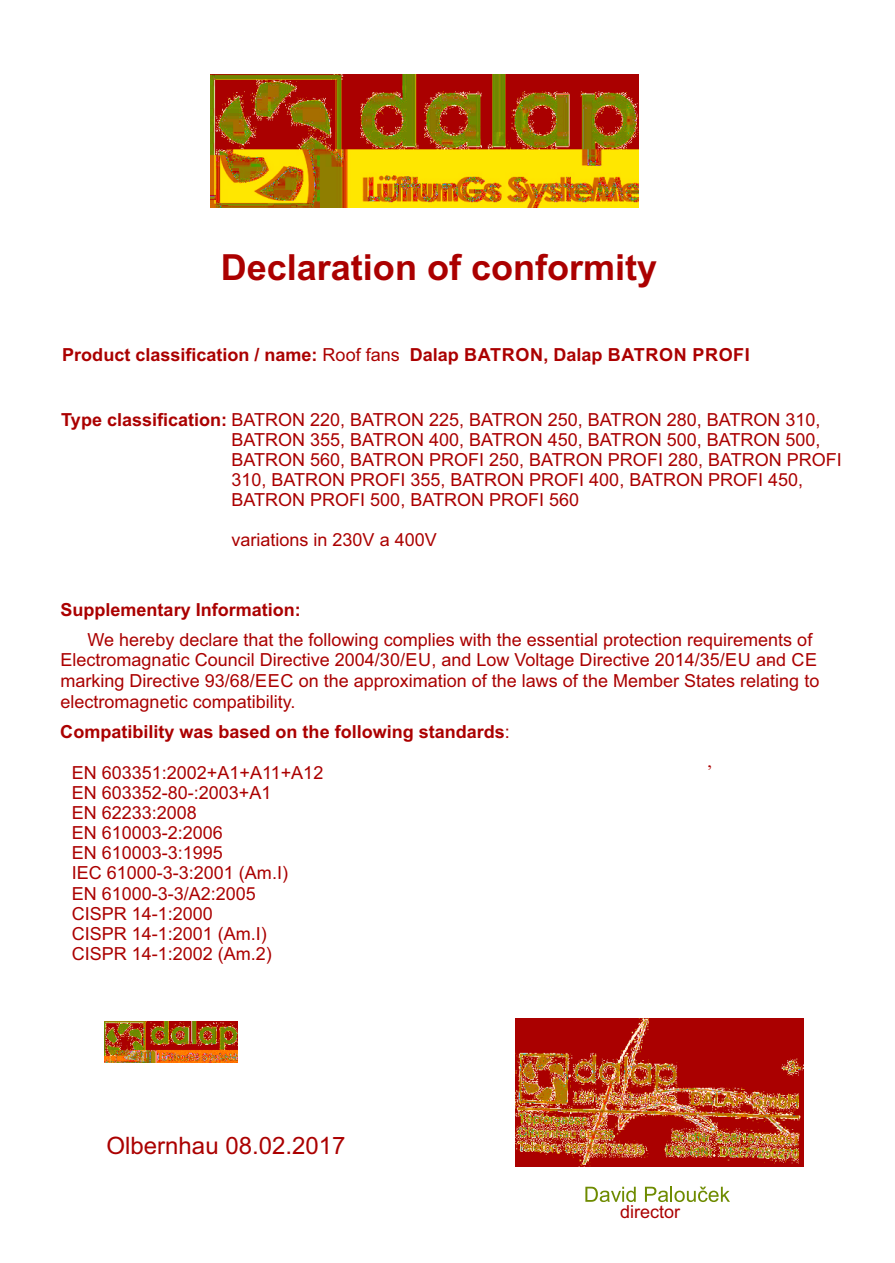
<style>
.page{position:relative;width:895px;height:1263px;background:#fff}
.page>*{position:absolute;margin:0;border:0;box-sizing:border-box;transform-origin:0 0}
.t1{font:700 36px "Arial";color:#ab0000}
.t2{font:24px "Arial";color:#ab0000}
.t3{font:18px/20.1px "Arial";color:#ab0000}
.t4{font:700 18px "Arial";color:#ab0000}
.t5{font:18px "Times New Roman";color:#ab0000}
.s1{font-weight:400}
.s2{font-weight:700}
.s3{font-family:"Times New Roman"}
</style>
<div class="page">
<img style="left:104px;top:1022px;width:133px;height:41px">
<img style="left:515px;top:1019px;width:288px;height:148px">
<img style="left:211px;top:74px;width:427px;height:134px">
<svg style="left:585px;top:1187px;width:50px;height:15px"></svg>
<svg style="left:644px;top:1187px;width:85px;height:15px"></svg>
<h1 class="t1" style="left:221px;top:254px;width:438px">Declaration of conformity</h1>
<p class="t4" style="left:62px;top:348px;width:688px">Product classification / name: <span class="s1">Roof fans</span> Dalap BATRON, Dalap BATRON PROFI</p>
<p class="t3" style="left:61px;top:411px;width:760px"><span class="s2">Type classification:</span> BATRON 220, BATRON 225, BATRON 250, BATRON 280, BATRON 310,</p>
<p class="t3" style="left:231px;top:431px;width:611px">BATRON 355, BATRON 400, BATRON 450, BATRON 500, BATRON 500, BATRON 560, BATRON PROFI 250, BATRON PROFI 280, BATRON PROFI 310, BATRON PROFI 355, BATRON PROFI 400, BATRON PROFI 450, BATRON PROFI 500, BATRON PROFI 560</p>
<p class="t3" style="left:231px;top:531px;width:207px">variations in 230V a 400V</p>
<p class="t4" style="left:60px;top:603px;width:242px">Supplementary Information:</p>
<p class="t3" style="left:60px;top:631px;width:752px;line-height:20.5px;text-indent:27px">We hereby declare that the following complies with the essential protection requirements of<br>Electromagnatic Council Directive 2004/30/EU, and Low Voltage Directive 2014/35/EU and</p>
<p class="t3" style="left:60px;top:651px;width:759px;line-height:20.7px;text-align:justify;text-indent:706px"><span class="s3">-</span> CE marking Directive 93/68/EEC on the approximation of the laws of the Member States relating to electromagnetic compatibility.</p>
<p class="t4" style="left:60px;top:725px;width:451px">Compatibility was based on the following standards<span class="s1">:</span></p>
<p class="t5" style="left:707px;top:755px;width:6px">,</p>
<p class="t3" style="left:72px;top:764px;width:253px">EN 603351:2002+A1+A11+A12<br>EN 603352-80-:2003+A1<br>EN 62233:2008<br>EN 610003-2:2006<br>EN 610003-3:1995<br>IEC 61000-3-3:2001 (Am.I)<br>EN 61000-3-3/A2:2005<br>CISPR 14-1:2000<br>CISPR 14-1:2001 (Am.I)<br>CISPR 14-1:2002 (Am.2)</p>
<h2 class="t2" style="left:106px;top:1137px;width:240px">Olbernhau 08.02.2017</h2>
<p class="t3" style="left:620px;top:1203px;width:62px">director</p>
</div>
